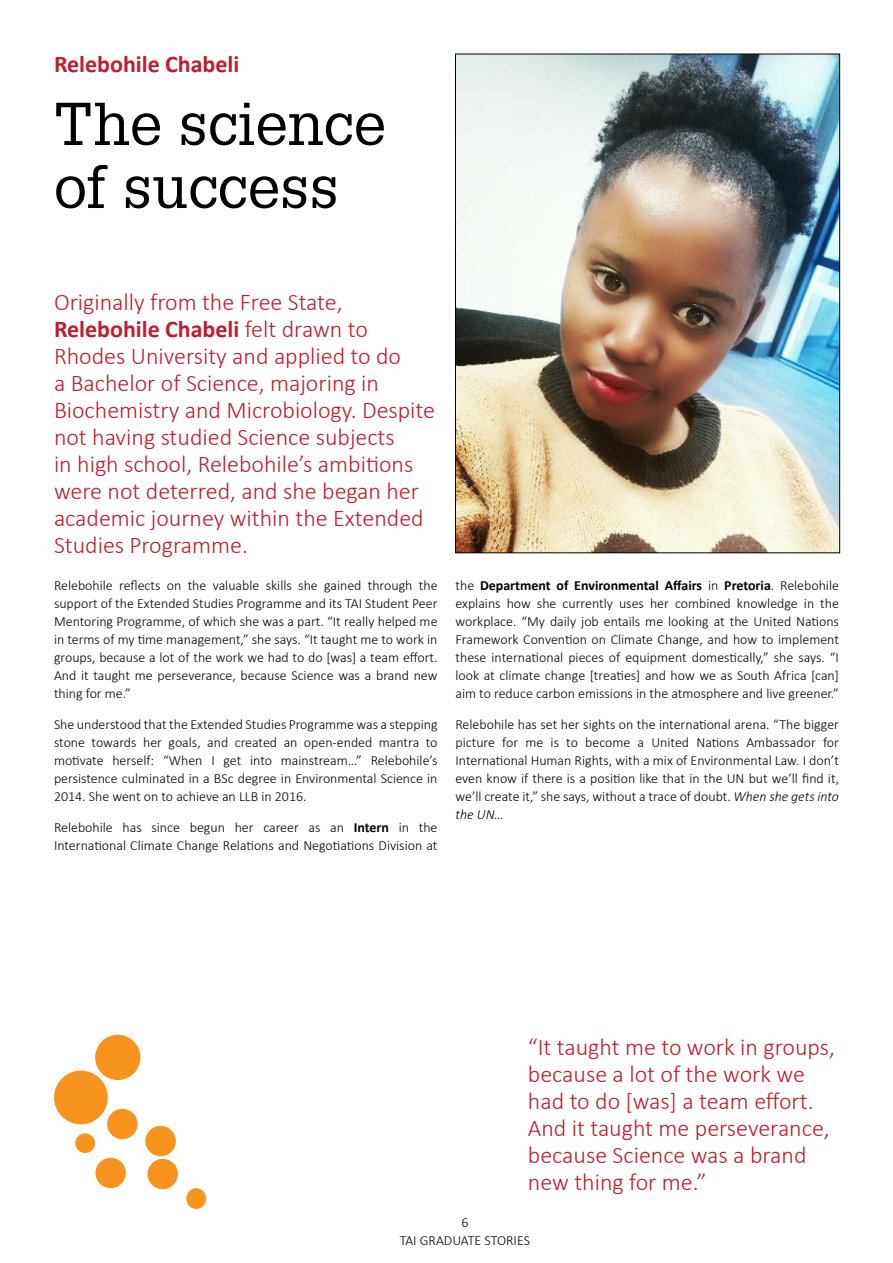
<style>
.page{position:relative;width:893px;height:1263px;background:#fff}
.page>*{position:absolute;margin:0;border:0;box-sizing:border-box;transform-origin:0 0}
.t1{font:58.95px/63px "Glypha LT Std";color:#000}
.t2{font:300 24px/27px "Calibri";color:#be1e2d}
.t3{font:700 24px "Calibri";color:#be1e2d}
.t4{font:300 13.95px/18px "Calibri";color:#000;text-align:justify}
.s1{font-weight:700}
.s2{font-style:italic}
</style>
<div class="page">
<img style="left:457px;top:56px;width:381px;height:495px">
<div style="left:107px;top:1109px;width:31px;height:30px;background:#f7941e;border-radius:50%"></div>
<div style="left:95px;top:1158px;width:31px;height:30px;background:#f7941e;border-radius:50%"></div>
<div style="left:148px;top:1159px;width:30px;height:30px;background:#f7941e;border-radius:50%"></div>
<div style="left:186px;top:1188px;width:20px;height:21px;background:#f7941e;border-radius:50%"></div>
<div style="left:95px;top:1035px;width:45px;height:45px;background:#f7941e;border-radius:50%"></div>
<div style="left:145px;top:1126px;width:31px;height:30px;background:#f7941e;border-radius:50%"></div>
<div style="left:54px;top:1070px;width:54px;height:54px;background:#f7941e;border-radius:50%"></div>
<div style="left:75px;top:1133px;width:20px;height:20px;background:#f7941e;border-radius:50%"></div>
<h2 class="t3" style="left:54px;top:49px;width:187px">Relebohile Chabeli</h2>
<h1 class="t1" style="left:54px;top:91px;width:333px">The science of success</h1>
<p class="t2" style="left:54px;top:289px;width:383px">Originally from the Free State, <span class="s1">Relebohile Chabeli</span> felt drawn to Rhodes University and applied to do<br>a Bachelor of Science, majoring in Biochemistry and Microbiology. Despite not having studied Science subjects<br>in high school, Relebohile’s ambitions were not deterred, and she began her academic journey within the Extended Studies Programme.</p>
<p class="t4" style="left:54px;top:576px;width:385px">Relebohile reflects on the valuable skills she gained through the support of the Extended Studies Programme and its TAI Student Peer Mentoring Programme, of which she was a part. “It really helped me in terms of my time management,” she says. “It taught me to work in groups, because a lot of the work we had to do [was] a team effort.<br>And it taught me perseverance, because Science was a brand new thing for me.”</p>
<p class="t4" style="left:54px;top:715px;width:385px">She understood that the Extended Studies Programme was a stepping stone towards her goals, and created an open-ended mantra to motivate herself: “When I get into mainstream…” Relebohile’s persistence culminated in a BSc degree in Environmental Science in 2014. She went on to achieve an LLB in 2016.</p>
<p class="t4" style="left:54px;top:818px;width:385px">Relebohile has since begun her career as an <span class="s1">Intern</span> in the<br>International Climate Change Relations and Negotiations Division at</p>
<p class="t4" style="left:455px;top:576px;width:385px">the <span class="s1">Department of Environmental Affairs</span> in <span class="s1">Pretoria</span>. Relebohile explains how she currently uses her combined knowledge in the workplace. “My daily job entails me looking at the United Nations Framework Convention on Climate Change, and how to implement these international pieces of equipment domestically,” she says. “I look at climate change [treaties] and how we as South Africa [can] aim to reduce carbon emissions in the atmosphere and live greener.”</p>
<p class="t4" style="left:455px;top:715px;width:385px">Relebohile has set her sights on the international arena. “The bigger picture for me is to become a United Nations Ambassador for International Human Rights, with a mix of Environmental Law. I don’t even know if there is a position like that in the UN but we’ll find it, we’ll create it,” she says, without a trace of doubt. <span class="s2">When she gets into the UN…</span></p>
<h2 class="t2" style="left:528px;top:1033px;width:309px">“It taught me to work in groups, because a lot of the work we had to do [was] a team effort.<br>And it taught me perseverance, because Science was a brand new thing for me.”</h2>
<p class="t4" style="left:400px;top:1213px;width:132px;text-align:center">6<br>TAI GRADUATE STORIES</p>
</div>
